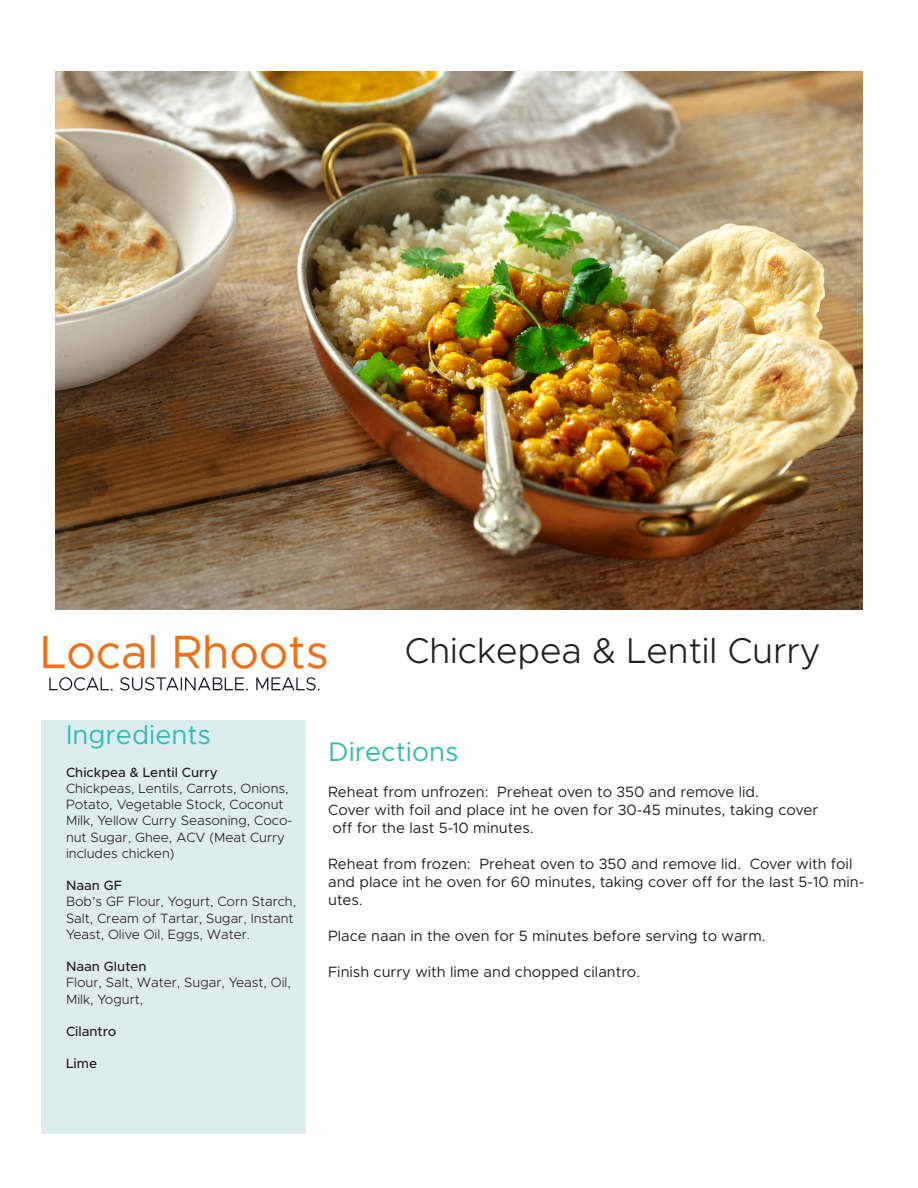
<style>
.page{position:relative;width:918px;height:1188px;background:#fff}
.page>*{position:absolute;margin:0;border:0;box-sizing:border-box;transform-origin:0 0}
.t1{font:300 36px "Metropolis";color:#231f20}
.t2{font:27px "Metropolis";color:#32bdb1}
.t3{font:15px/18px "Metropolis";color:#231f20}
.t4{font:300 13.5px/16.2px "Metropolis";color:#231f20}
.t5{font:500 13.5px "Metropolis";color:#231f20}
</style>
<div class="page">
<div style="left:41px;top:720px;width:264px;height:414px;background:#ddedef"></div>
<img style="left:43px;top:635px;width:284px;height:56px">
<img style="left:56px;top:72px;width:806px;height:538px">
<p class="t2" style="left:66px;top:718px;width:146px">Ingredients</p>
<p class="t5" style="left:66px;top:764px;width:153px">Chickpea &amp; Lentil Curry</p>
<p class="t4" style="left:66px;top:780px;width:228px">Chickpeas, Lentils, Carrots, Onions,<br>Potato, Vegetable Stock, Coconut<br>Milk, Yellow Curry Seasoning, Coco&shy;nut Sugar, Ghee, ACV (Meat Curry includes chicken)</p>
<p class="t5" style="left:66px;top:877px;width:58px">Naan GF</p>
<p class="t4" style="left:66px;top:894px;width:232px">Bob’s GF Flour, Yogurt, Corn Starch,<br>Salt, Cream of Tartar, Sugar, Instant<br>Yeast, Olive Oil, Eggs, Water.</p>
<p class="t5" style="left:66px;top:958px;width:82px">Naan Gluten</p>
<p class="t4" style="left:66px;top:975px;width:226px">Flour, Salt, Water, Sugar, Yeast, Oil,<br>Milk, Yogurt,</p>
<p class="t5" style="left:66px;top:1023px;width:52px">Cilantro</p>
<p class="t5" style="left:66px;top:1055px;width:33px">Lime</p>
<p class="t1" style="left:405px;top:628px;width:418px">Chickepea &amp; Lentil Curry</p>
<p class="t2" style="left:328px;top:734px;width:132px">Directions</p>
<p class="t3" style="left:328px;top:782px;width:432px">Reheat from unfrozen: Preheat oven to 350 and remove lid.</p>
<p class="t3" style="left:328px;top:800px;width:491px">Cover with foil and place int he oven for 30-45 minutes, taking cover</p>
<p class="t3" style="left:333px;top:818px;width:203px">off for the last 5-10 minutes.</p>
<p class="t3" style="left:328px;top:854px;width:526px">Reheat from frozen: Preheat oven to 350 and remove lid. Cover with foil</p>
<p class="t3" style="left:328px;top:872px;width:538px">and place int he oven for 60 minutes, taking cover off for the last 5-10 min&shy;utes.</p>
<p class="t3" style="left:328px;top:926px;width:439px">Place naan in the oven for 5 minutes before serving to warm.</p>
<p class="t3" style="left:328px;top:962px;width:313px">Finish curry with lime and chopped cilantro.</p>
</div>
